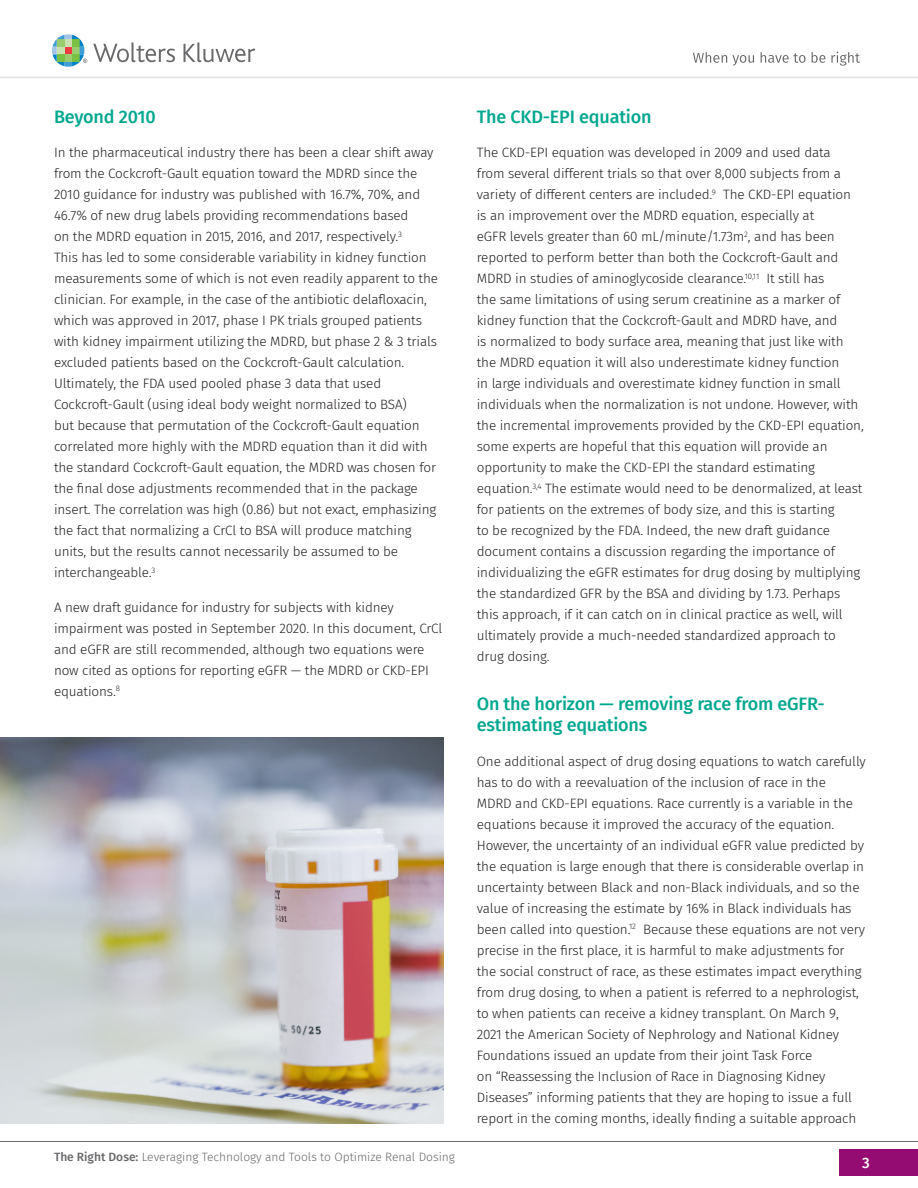
<style>
.page{position:relative;width:918px;height:1188px;background:#fff}
.page>*{position:absolute;margin:0;border:0;box-sizing:border-box;transform-origin:0 0}
.Subhead{font:500 18px/21.6px "Fira Sans";letter-spacing:-.01em;color:#00a78e}
.t1{font:500 15px "Fira Sans";color:#fff}
.bodycopy_9{font:300 13.5px/21px "Fira Sans";letter-spacing:-.01em;color:#231f20}
.t2{font:300 12px "Fira Sans";color:#69696c}
.s1{font-weight:500}
</style>
<div class="page">
<div style="left:839px;top:1149px;width:79px;height:27px;background:#940c72"></div>
<svg style="left:93px;top:42px;width:82px;height:20px"></svg>
<svg style="left:184px;top:42px;width:71px;height:20px"></svg>
<svg style="left:52px;top:34px;width:35px;height:33px"></svg>
<svg style="left:693px;top:52px;width:61px;height:14px"></svg>
<svg style="left:761px;top:52px;width:45px;height:11px"></svg>
<svg style="left:812px;top:52px;width:13px;height:11px"></svg>
<svg style="left:831px;top:52px;width:29px;height:14px"></svg>
<hr style="left:0;top:77px;width:918px;height:1px;background:#e0e1e3">
<hr style="left:0;top:1141px;width:918px;height:1px;background:#6c6d70">
<img style="left:0;top:737px;width:443px;height:386px">
<p class="Subhead" style="left:54px;top:105px;width:103px">Beyond 2010</p>
<p class="bodycopy_9" style="left:54px;top:142px;width:386px">In the pharmaceutical industry there has been a clear shift away from the Cockcroft-Gault equation toward the MDRD since the 2010 guidance for industry was published with 16.7%, 70%, and 46.7% of new drug labels providing recommendations based<br>on the MDRD equation in 2015, 2016, and 2017, respectively.<sup>3<br></sup>This has led to some considerable variability in kidney function measurements some of which is not even readily apparent to the clinician. For example, in the case of the antibiotic delafloxacin, which was approved in 2017, phase I PK trials grouped patients with kidney impairment utilizing the MDRD, but phase 2 &amp; 3 trials excluded patients based on the Cockcroft-Gault calculation.<br>Ultimately, the FDA used pooled phase 3 data that used Cockcroft-Gault (using ideal body weight normalized to BSA)<br>but because that permutation of the Cockcroft-Gault equation correlated more highly with the MDRD equation than it did with the standard Cockcroft-Gault equation, the MDRD was chosen for the final dose adjustments recommended that in the package insert. The correlation was high (0.86) but not exact, emphasizing the fact that normalizing a CrCl to BSA will produce matching units, but the results cannot necessarily be assumed to be interchangeable.<sup>3</sup></p>
<p class="bodycopy_9" style="left:54px;top:596px;width:390px">A new draft guidance for industry for subjects with kidney impairment was posted in September 2020. In this document, CrCl and eGFR are still recommended, although two equations were now cited as options for reporting eGFR — the MDRD or CKD-EPI equations.<sup>8</sup></p>
<p class="Subhead" style="left:477px;top:105px;width:176px">The CKD-EPI equation</p>
<p class="bodycopy_9" style="left:477px;top:142px;width:389px">The CKD-EPI equation was developed in 2009 and used data<br>from several different trials so that over 8,000 subjects from a variety of different centers are included.<sup>9</sup> The CKD-EPI equation is an improvement over the MDRD equation, especially at<br>eGFR levels greater than 60 mL/minute/1.73m<sup>2</sup>, and has been reported to perform better than both the Cockcroft-Gault and MDRD in studies of aminoglycoside clearance.<sup>10,11</sup> It still has<br>the same limitations of using serum creatinine as a marker of kidney function that the Cockcroft-Gault and MDRD have, and<br>is normalized to body surface area, meaning that just like with the MDRD equation it will also underestimate kidney function<br>in large individuals and overestimate kidney function in small individuals when the normalization is not undone. However, with the incremental improvements provided by the CKD-EPI equation, some experts are hopeful that this equation will provide an opportunity to make the CKD-EPI the standard estimating equation.<sup>3,4</sup> The estimate would need to be denormalized, at least for patients on the extremes of body size, and this is starting<br>to be recognized by the FDA. Indeed, the new draft guidance document contains a discussion regarding the importance of individualizing the eGFR estimates for drug dosing by multiplying the standardized GFR by the BSA and dividing by 1.73. Perhaps this approach, if it can catch on in clinical practice as well, will ultimately provide a much-needed standardized approach to drug dosing.</p>
<p class="Subhead" style="left:477px;top:692px;width:350px">On the horizon — removing race from eGFR&shy;estimating equations</p>
<p class="bodycopy_9" style="left:477px;top:751px;width:391px">One additional aspect of drug dosing equations to watch carefully has to do with a reevaluation of the inclusion of race in the<br>MDRD and CKD-EPI equations. Race currently is a variable in the equations because it improved the accuracy of the equation.<br>However, the uncertainty of an individual eGFR value predicted by the equation is large enough that there is considerable overlap in uncertainty between Black and non-Black individuals, and so the value of increasing the estimate by 16% in Black individuals has been called into question.<sup>12</sup> Because these equations are not very precise in the first place, it is harmful to make adjustments for the social construct of race, as these estimates impact everything from drug dosing, to when a patient is referred to a nephrologist, to when patients can receive a kidney transplant. On March 9, 2021 the American Society of Nephrology and National Kidney Foundations issued an update from their joint Task Force<br>on “Reassessing the Inclusion of Race in Diagnosing Kidney Diseases” informing patients that they are hoping to issue a full report in the coming months, ideally finding a suitable approach</p>
<p class="t2" style="left:54px;top:1148px;width:402px"><span class="s1">The Right Dose:</span> Leveraging Technology and Tools to Optimize Renal Dosing</p>
<p class="t1" style="left:862px;top:1151px;width:9px">3</p>
</div>
